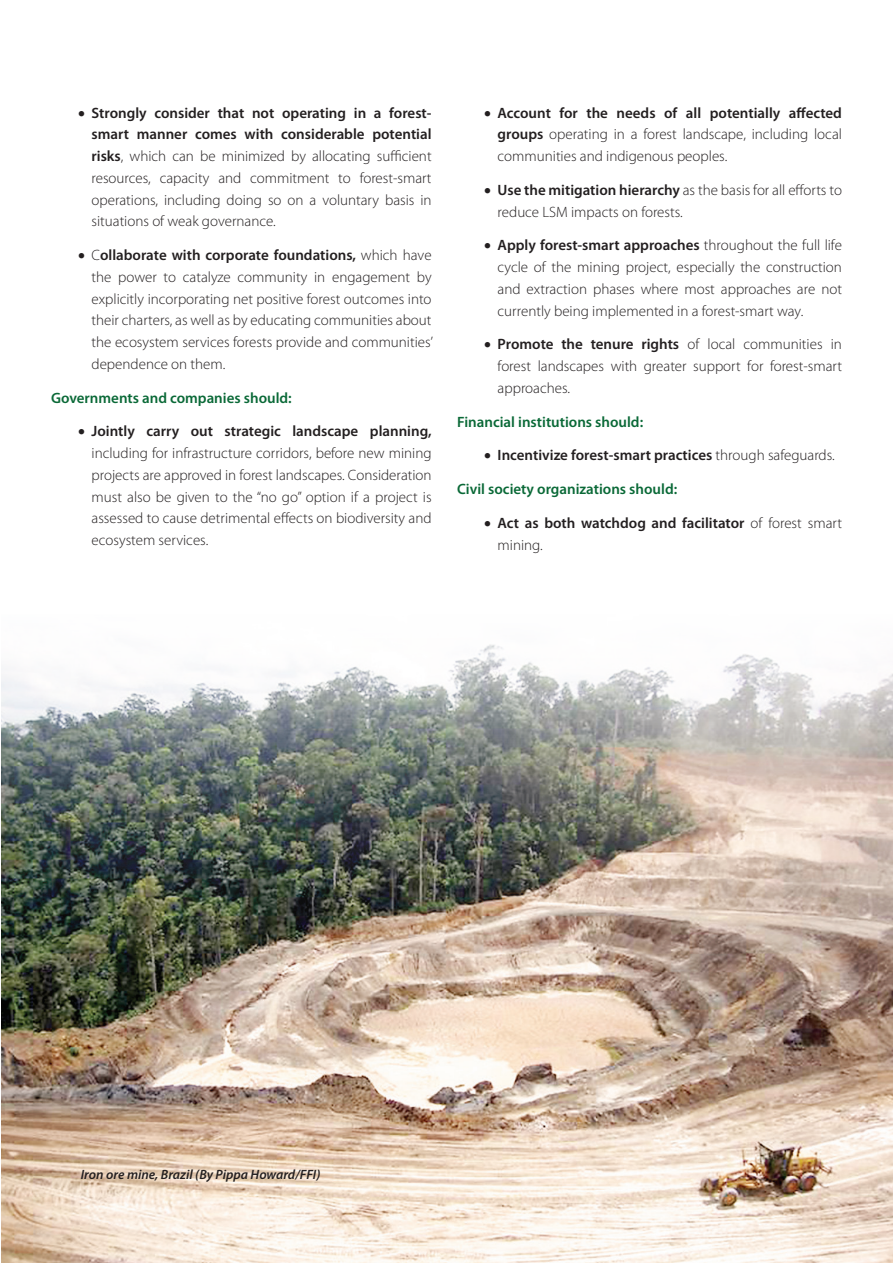
<style>
.page{position:relative;width:893px;height:1263px;background:#fff}
.page>*{position:absolute;margin:0;border:0;box-sizing:border-box;transform-origin:0 0}
.t1{font:300 15px/21.8px "Myriad Pro";color:#231f20;text-align:justify}
.t2{font:600 15px/21.8px "Myriad Pro";color:#231f20}
.t3{font:600 15px "Myriad Pro";color:#0a6937}
.t4{font:italic 600 13.5px "Myriad Pro";color:#231f20}
.s1{font-weight:600}
.s2{font-weight:300}
</style>
<div class="page">
<img style="left:1px;top:644px;width:892px;height:619px">
<p class="t1" style="left:92px;top:102px;width:342px;text-indent:-14px">• <span class="s1">Strongly consider that not operating in a forest&shy;smart manner comes with considerable potential risks</span>, which can be minimized by allocating sufficient resources, capacity and commitment to forest-smart operations, including doing so on a voluntary basis in situations of weak governance.</p>
<p class="t1" style="left:92px;top:244px;width:343px;text-indent:-14px">• C<span class="s1">ollaborate with corporate foundations,</span> which have the power to catalyze community in engagement by explicitly incorporating net positive forest outcomes into their charters, as well as by educating communities about the ecosystem services forests provide and communities’ dependence on them.</p>
<p class="t3" style="left:51px;top:389px;width:242px">Governments and companies should:</p>
<p class="t1" style="left:92px;top:421px;width:342px;text-indent:-14px">• <span class="s1">Jointly carry out strategic landscape planning, </span>including for infrastructure corridors, before new mining projects are approved in forest landscapes. Consideration must also be given to the “no go” option if a project is assessed to cause detrimental effects on biodiversity and ecosystem services.</p>
<p class="t1" style="left:498px;top:102px;width:346px;text-indent:-14px">• <span class="s1">Account for the needs of all potentially affected groups</span> operating in a forest landscape, including local communities and indigenous peoples.</p>
<p class="t1" style="left:498px;top:179px;width:346px;text-indent:-14px">• <span class="s1">Use the mitigation hierarchy</span> as the basis for all efforts to reduce LSM impacts on forests.</p>
<p class="t1" style="left:498px;top:235px;width:346px;text-indent:-14px">• <span class="s1">Apply forest-smart approaches</span> throughout the full life cycle of the mining project, especially the construction and extraction phases where most approaches are not currently being implemented in a forest-smart way.</p>
<p class="t1" style="left:498px;top:334px;width:346px;text-indent:-14px">• <span class="s1">Promote the tenure rights</span> of local communities in forest landscapes with greater support for forest-smart approaches.</p>
<p class="t3" style="left:457px;top:413px;width:188px">Financial institutions should:</p>
<p class="t2" style="left:484px;top:445px;width:352px">• Incentivize forest-smart practices <span class="s2">through safeguards.</span></p>
<p class="t3" style="left:457px;top:481px;width:222px">Civil society organizations should:</p>
<p class="t2" style="left:498px;top:512px;width:346px;text-indent:-14px">• Act as both watchdog and facilitator <span class="s2">of forest smart mining.</span></p>
<p class="t4" style="left:81px;top:1167px;width:241px">Iron ore mine, Brazil (By Pippa Howard/FFI)</p>
</div>
